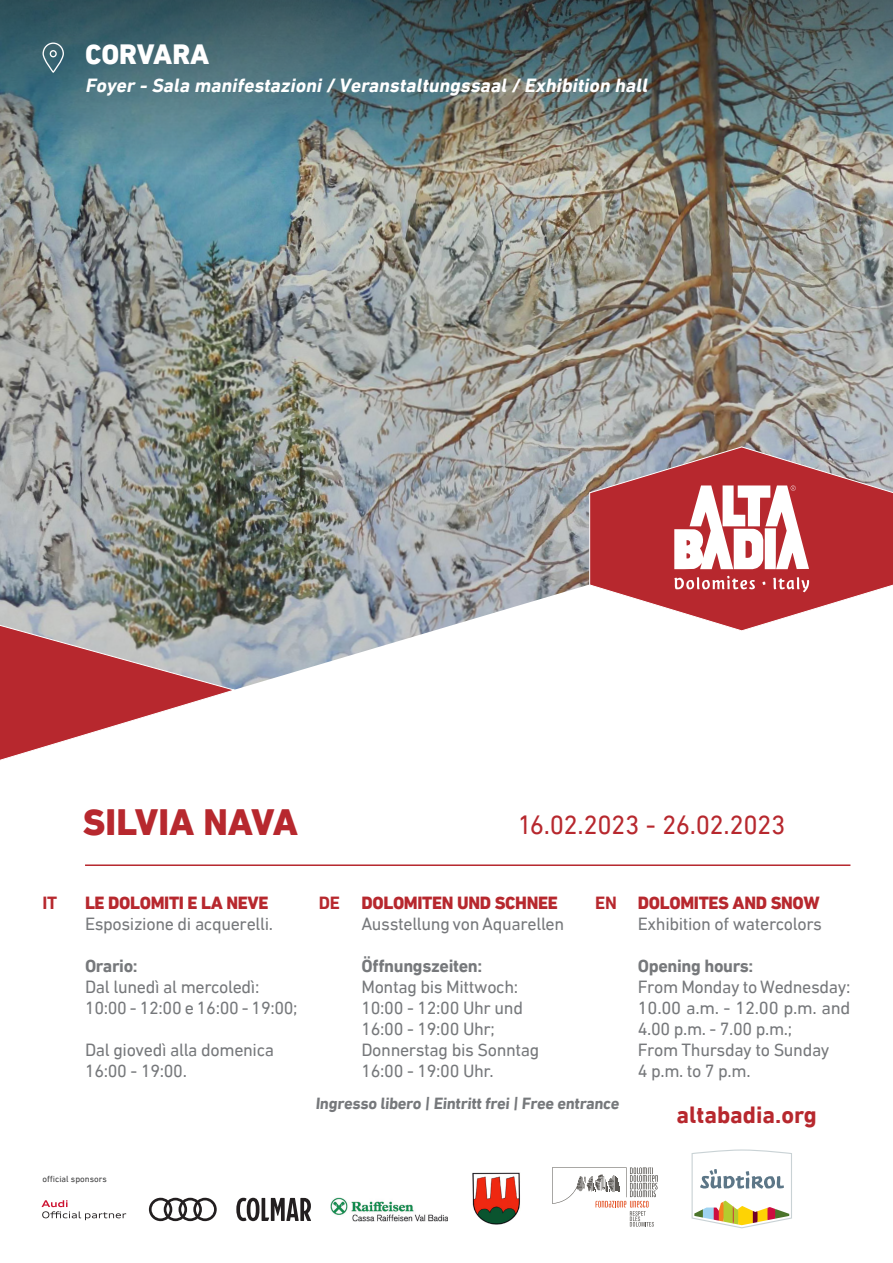
<style>
.page{position:relative;width:893px;height:1263px;background:#fff}
.page>*{position:absolute;margin:0;border:0;box-sizing:border-box;transform-origin:0 0}
.t1{font:800 37.5px "DIN Next LT Pro";color:#b7282e}
.t2{font:800 28.5px "DIN Next LT Pro";color:#fff}
.t3{font:27px "DIN Next LT Pro";letter-spacing:-.02em;color:#b7282e}
.t4{font:700 24px "DIN Next LT Pro";color:#b7282e}
.t5{font:italic 700 19.5px "DIN Next LT Pro";color:#fff}
.TAB_fließtext_grau_8{font:18px/21px "DIN Next LT Pro";letter-spacing:-.02em;color:#76787b}
.TAB_fließtext_grau_8-2{font:800 18px "DIN Next LT Pro";letter-spacing:-.02em;color:#b7282e}
.TAB_fließtext_grau_8-3{font:700 18px "DIN Next LT Pro";letter-spacing:-.02em;color:#76787b}
.TAB_fließtext_grau_8-4{font:700 18px "DIN Next LT Pro";color:#b7282e}
.TAB_fließtext_grau_8-5{font:700 16.5px "DIN Next LT Pro";color:#76787b}
.t6{font:9px "DIN Next LT Pro";color:#3e3e3f}
.s1{font-weight:700}
</style>
<div class="page">
<img style="left:0;top:172px;width:893px;height:367px">
<img style="left:0;top:0;width:893px;height:172px">
<svg style="left:42px;top:42px;width:23px;height:31px"></svg>
<svg style="left:0;top:539px;width:851px;height:327px"></svg>
<img style="left:472px;top:1173px;width:48px;height:52px">
<img style="left:331px;top:1198px;width:117px;height:23px">
<svg style="left:42px;top:1200px;width:84px;height:20px"></svg>
<svg style="left:149px;top:1198px;width:68px;height:23px"></svg>
<svg style="left:552px;top:1167px;width:106px;height:59px"></svg>
<svg style="left:692px;top:1149px;width:100px;height:79px"></svg>
<svg style="left:236px;top:1198px;width:75px;height:23px"></svg>
<hr style="left:85px;top:864px;width:765px;height:2px;background:#b7282e">
<svg style="left:589px;top:446px;width:304px;height:186px"></svg>
<svg style="left:674px;top:485px;width:135px;height:107px"></svg>
<svg style="left:0;top:621px;width:237px;height:144px"></svg>
<p class="t2" style="left:85px;top:37px;width:126px">CORVARA</p>
<p class="t5" style="left:85px;top:74px;width:568px">Foyer - Sala manifestazioni/ Veranstaltungssaal/ Exhibition hall</p>
<p class="t1" style="left:83px;top:800px;width:217px">SILVIA NAVA</p>
<p class="t3" style="left:518px;top:809px;width:269px">16.02.2023 - 26.02.2023</p>
<p class="TAB_fließtext_grau_8-4" style="left:43px;top:892px;width:16px">IT</p>
<p class="TAB_fließtext_grau_8-2" style="left:85px;top:892px;width:185px">LE DOLOMITI E LA NEVE</p>
<p class="TAB_fließtext_grau_8" style="left:85px;top:913px;width:190px">Esposizione di acquerelli.</p>
<p class="TAB_fließtext_grau_8-3" style="left:85px;top:955px;width:54px">Orario:</p>
<p class="TAB_fließtext_grau_8" style="left:85px;top:976px;width:176px">Dal lunedì al mercoledì:</p>
<p class="TAB_fließtext_grau_8" style="left:85px;top:997px;width:214px">10:00 - 12:00 e 16:00 - 19:00;</p>
<p class="TAB_fließtext_grau_8" style="left:85px;top:1039px;width:190px">Dal giovedì alla domenica</p>
<p class="TAB_fließtext_grau_8" style="left:85px;top:1060px;width:103px">16:00 - 19:00.</p>
<p class="t6" style="left:43px;top:1173px;width:66px">official sponsors</p>
<p class="TAB_fließtext_grau_8-2" style="left:319px;top:892px;width:240px"><span class="s1">DE</span> DOLOMITEN UND SCHNEE</p>
<p class="TAB_fließtext_grau_8" style="left:361px;top:913px;width:204px">Ausstellung von Aquarellen</p>
<p class="TAB_fließtext_grau_8-3" style="left:361px;top:955px;width:122px">Öffnungszeiten:</p>
<p class="TAB_fließtext_grau_8" style="left:361px;top:976px;width:158px">Montag bis Mittwoch:</p>
<p class="TAB_fließtext_grau_8" style="left:361px;top:997px;width:163px">10:00 - 12:00 Uhr und</p>
<p class="TAB_fließtext_grau_8" style="left:361px;top:1018px;width:135px">16:00 - 19:00 Uhr;</p>
<p class="TAB_fließtext_grau_8" style="left:361px;top:1039px;width:180px">Donnerstag bis Sonntag</p>
<p class="TAB_fließtext_grau_8" style="left:361px;top:1060px;width:134px">16:00 - 19:00 Uhr.</p>
<p class="TAB_fließtext_grau_8-2" style="left:595px;top:892px;width:226px"><span class="s1">EN</span> DOLOMITES AND SNOW</p>
<p class="TAB_fließtext_grau_8" style="left:638px;top:913px;width:186px">Exhibition of watercolors</p>
<p class="TAB_fließtext_grau_8-3" style="left:638px;top:955px;width:117px">Opening hours:</p>
<p class="TAB_fließtext_grau_8" style="left:638px;top:976px;width:214px">From Monday to Wednesday:</p>
<p class="TAB_fließtext_grau_8" style="left:638px;top:997px;width:214px">10.00 a.m. - 12.00 p.m. and<br>4.00 p.m. - 7.00 p.m.;</p>
<p class="TAB_fließtext_grau_8" style="left:638px;top:1039px;width:193px">From Thursday to Sunday</p>
<p class="TAB_fließtext_grau_8" style="left:638px;top:1060px;width:114px">4 p.m. to 7 p.m.</p>
<p class="TAB_fließtext_grau_8-5" style="left:315px;top:1094px;width:307px">Ingresso libero | Eintritt frei | Free entrance</p>
<p class="t4" style="left:677px;top:1101px;width:142px">altabadia.org</p>
</div>
